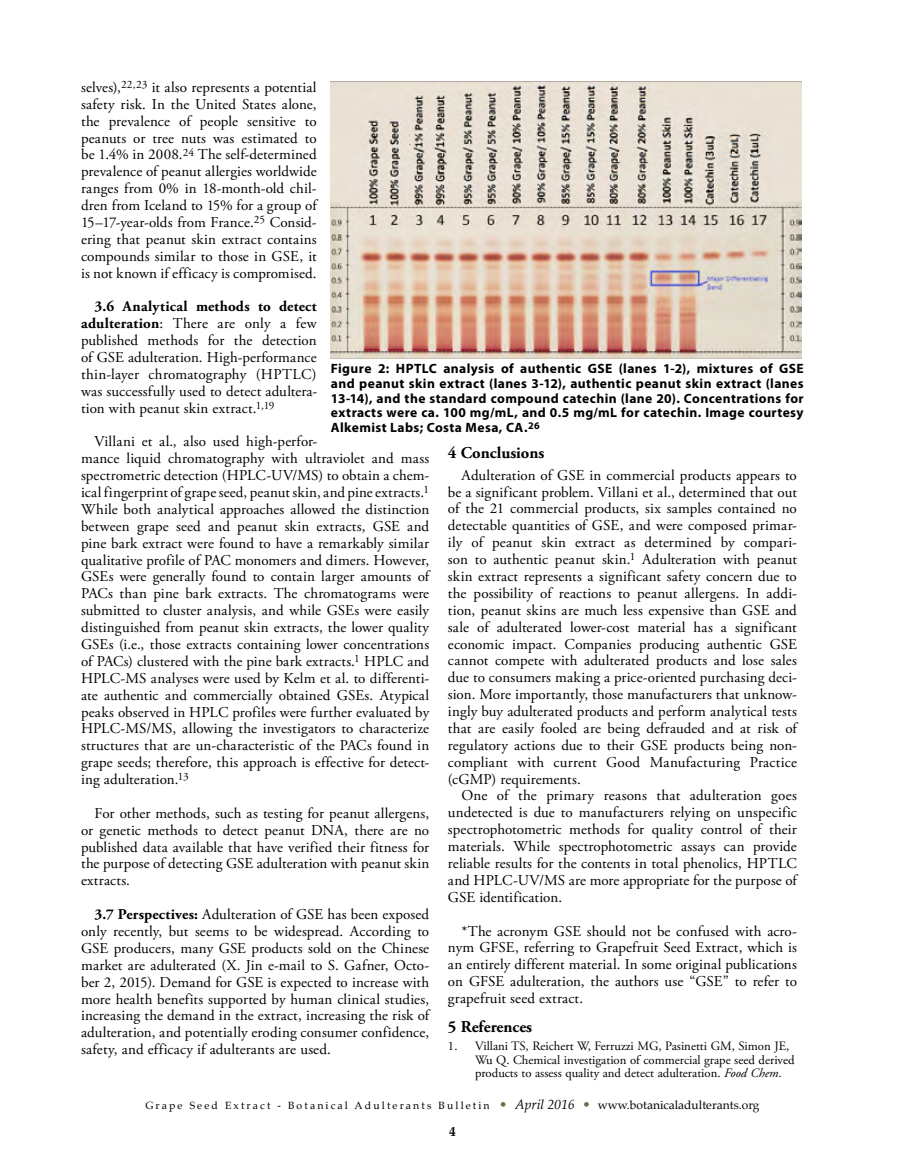
<style>
.page{position:relative;width:905px;height:1175px;background:#fff}
.page>*{position:absolute;margin:0;border:0;box-sizing:border-box;transform-origin:0 0}
.t1{font:700 16.5px "Adobe Garamond Pro";color:#000}
.t2{font:15px/16.8px "Adobe Garamond Pro";letter-spacing:.01em;color:#000;text-align:justify}
.t3{font:700 13.5px/14.7px "Myriad Pro";letter-spacing:.03em;color:#000;text-align:justify}
.t4{font:700 13.5px "Palatino";color:#000}
.t5{font:12.75px/13.5px "Adobe Garamond Pro";color:#000}
.t6{font:10.5px "Palatino";letter-spacing:.2em;color:#000}
.s1{font-weight:700}
.s2{font-style:italic}
.s3{font-size:13.5px;color:#5c7644}
.s4{font-style:italic;font-size:13.5px}
.s5{font-size:12px}
</style>
<div class="page">
<img style="left:331px;top:81px;width:470px;height:277px">
<p class="t2" style="left:81px;top:79px;width:237px">selves),<sup>22,23</sup> it also represents a potential safety risk. In the United States alone, the prevalence of people sensitive to peanuts or tree nuts was estimated to be 1.4% in 2008.<sup>24</sup> The self-determined prevalence of peanut allergies worldwide ranges from 0% in 18-month-old chil&shy;dren from Iceland to 15% for a group of 15–17-year-olds from France.<sup>25</sup> Consid&shy;ering that peanut skin extract contains compounds similar to those in GSE, it is not known if efficacy is compromised.</p>
<p class="t2" style="left:81px;top:299px;width:238px;text-indent:14px"><span class="s1">3.6 Analytical methods to detect adulteration</span>: There are only a few published methods for the detection of GSE adulteration. High-performance thin-layer chromatography (HPTLC) was successfully used to detect adultera&shy;tion with peanut skin extract.<sup>1,19</sup></p>
<p class="t2" style="left:81px;top:434px;width:350px;text-align:left;text-indent:14px">Villani et al., also used high-perfor-<br>mance liquid chromatography with ultraviolet and mass spectrometric detection (HPLC-UV/MS) to obtain a chem&shy;ical fingerprint of grape seed, peanut skin, and pine extracts.<sup>1<br></sup>While both analytical approaches allowed the distinction between grape seed and peanut skin extracts, GSE and pine bark extract were found to have a remarkably similar qualitative profile of PAC monomers and dimers. However, GSEs were generally found to contain larger amounts of PACs than pine bark extracts. The chromatograms were submitted to cluster analysis, and while GSEs were easily distinguished from peanut skin extracts, the lower quality GSEs (i.e., those extracts containing lower concentrations of PACs) clustered with the pine bark extracts.<sup>1</sup> HPLC and HPLC-MS analyses were used by Kelm et al. to differenti&shy;ate authentic and commercially obtained GSEs. Atypical peaks observed in HPLC profiles were further evaluated by HPLC-MS/MS, allowing the investigators to characterize structures that are un-characteristic of the PACs found in grape seeds; therefore, this approach is effective for detect&shy;ing adulteration.<sup>13</sup></p>
<p class="t2" style="left:81px;top:805px;width:350px;text-indent:14px">For other methods, such as testing for peanut allergens, or genetic methods to detect peanut DNA, there are no published data available that have verified their fitness for the purpose of detecting GSE adulteration with peanut skin extracts.</p>
<p class="t2" style="left:81px;top:906px;width:350px;text-indent:14px"><span class="s1">3.7 Perspectives:</span> Adulteration of GSE has been exposed only recently, but seems to be widespread. According to GSE producers, many GSE products sold on the Chinese market are adulterated (X. Jin e-mail to S. Gafner, Octo&shy;ber 2, 2015). Demand for GSE is expected to increase with more health benefits supported by human clinical studies, increasing the demand in the extract, increasing the risk of adulteration, and potentially eroding consumer confidence, safety, and efficacy if adulterants are used.</p>
<p class="t3" style="left:331px;top:361px;width:474px">Figure 2: HPTLC analysis of authentic GSE (lanes 1-2), mixtures of GSE and peanut skin extract (lanes 3-12), authentic peanut skin extract (lanes 13-14), and the standard compound catechin (lane 20). Concentrations for extracts were ca. 100 mg/mL, and 0.5 mg/mL for catechin. Image courtesy Alkemist Labs; Costa Mesa, CA.<sup>26</sup></p>
<p class="t1" style="left:448px;top:443px;width:98px">4 Conclusions</p>
<p class="t2" style="left:448px;top:467px;width:350px;text-indent:14px">Adulteration of GSE in commercial products appears to be a significant problem. Villani et al., determined that out of the 21 commercial products, six samples contained no detectable quantities of GSE, and were composed primar&shy;ily of peanut skin extract as determined by compari&shy;son to authentic peanut skin.<sup>1</sup> Adulteration with peanut skin extract represents a significant safety concern due to the possibility of reactions to peanut allergens. In addi&shy;tion, peanut skins are much less expensive than GSE and sale of adulterated lower-cost material has a significant economic impact. Companies producing authentic GSE cannot compete with adulterated products and lose sales due to consumers making a price-oriented purchasing deci&shy;sion. More importantly, those manufacturers that unknow&shy;ingly buy adulterated products and perform analytical tests that are easily fooled are being defrauded and at risk of regulatory actions due to their GSE products being non&shy;compliant with current Good Manufacturing Practice (cGMP) requirements.</p>
<p class="t2" style="left:448px;top:788px;width:350px;text-indent:14px">One of the primary reasons that adulteration goes undetected is due to manufacturers relying on unspecific spectrophotometric methods for quality control of their materials. While spectrophotometric assays can provide reliable results for the contents in total phenolics, HPTLC and HPLC-UV/MS are more appropriate for the purpose of GSE identification.</p>
<p class="t2" style="left:448px;top:923px;width:350px;text-indent:14px">*The acronym GSE should not be confused with acro&shy;nym GFSE, referring to Grapefruit Seed Extract, which is an entirely different material. In some original publications on GFSE adulteration, the authors use “GSE” to refer to grapefruit seed extract.</p>
<p class="t1" style="left:448px;top:1016px;width:86px">5 References</p>
<p class="t5" style="left:475px;top:1040px;width:321px;text-indent:-27px">1. Villani TS, Reichert W, Ferruzzi MG, Pasinetti GM, Simon JE,<br>Wu Q. Chemical investigation of commercial grape seed derived products to assess quality and detect adulteration. <span class="s2">Food Chem</span>.</p>
<p class="t6" style="left:145px;top:1096px;width:615px">Grape Seed Extract - Botanical Adulterants Bulletin <span class="s3">•</span> <span class="s4">April 2016</span> <span class="s3">•</span> <span class="s5">www.botanicaladulterants.org</span></p>
<p class="t4" style="left:449px;top:1120px;width:8px">4</p>
</div>
